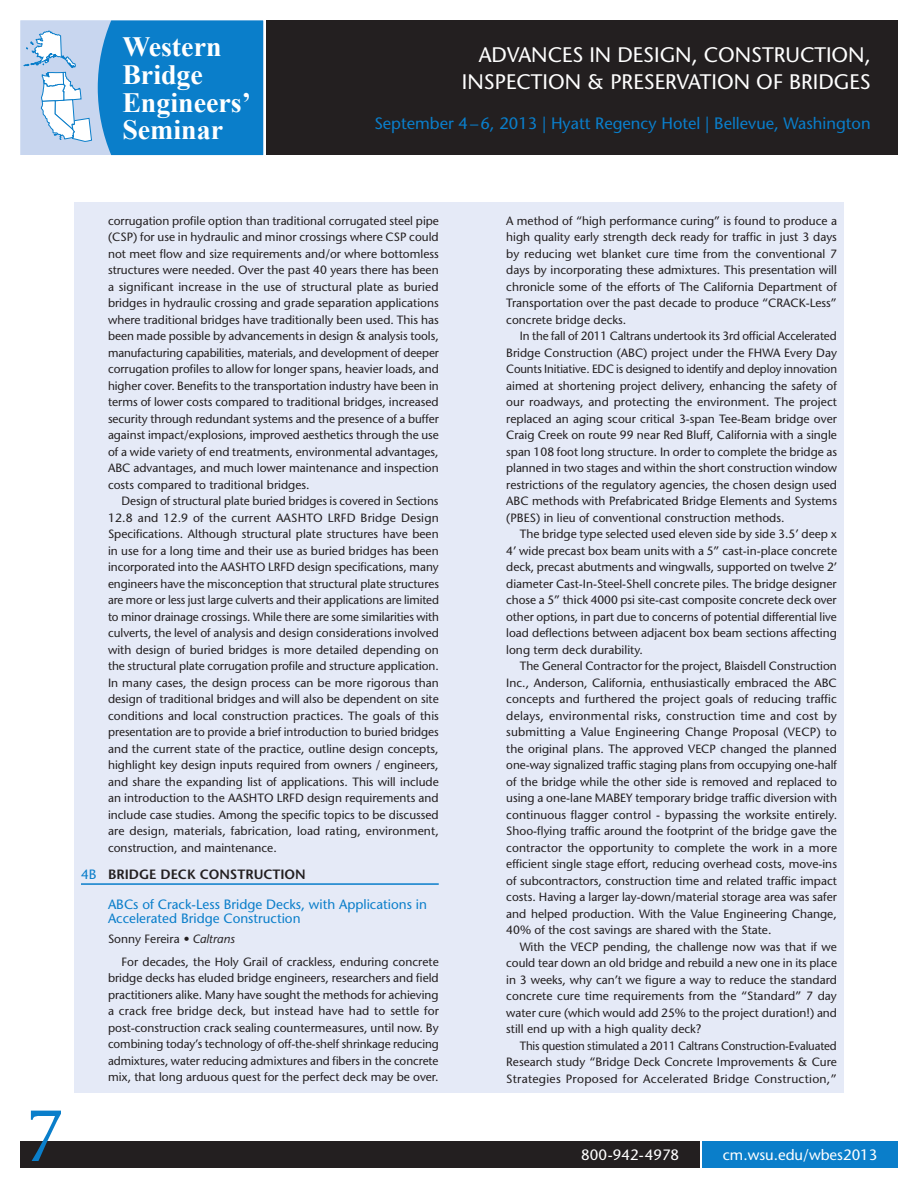
<style>
.page{position:relative;width:918px;height:1188px;background:#fff}
.page>*{position:absolute;margin:0;border:0;box-sizing:border-box;transform-origin:0 0}
.t1{font:500 72px "Stone Serif Std";color:#0a7eca}
.t2{font:700 27.9px/27.8px "Times New Roman";color:#fff}
.t3{font:500 21px/27px "Stone Sans Std";color:#fff;text-align:right}
.t4{font:500 16.5px "Stone Sans Std";color:#0a7eca}
.t5{font:500 15px "Stone Sans Std";color:#fff}
.t6{font:500 13.5px/13.5px "Stone Sans Std";color:#0a7eca}
.Track{font:600 13.5px "Stone Sans Std";color:#231f20}
.Abstract{font:500 12px/16.5px "Stone Sans Std";color:#231f20;text-align:justify}
.Abstract-2{font:500 12px/16.5px "Stone Sans Std";color:#231f20;text-align:justify;scale:.96 1}
.Presenter{font:500 12px "Stone Sans Std";color:#231f20}
.s1{font-weight:500;color:#0a7eca}
.s2{font-style:italic}
</style>
<div class="page">
<svg style="left:20px;top:20px;width:244px;height:136px;background:#4d9ed7"></svg>
<div style="left:266px;top:20px;width:632px;height:135px;background:#231f20"></div>
<div style="left:703px;top:1141px;width:195px;height:27px;background:#0a7eca"></div>
<div style="left:20px;top:1141px;width:680px;height:27px;background:#231f20"></div>
<div style="left:74px;top:202px;width:770px;height:892px;background:#e5eaf7"></div>
<hr style="left:81px;top:883px;width:358px;height:2px;background:#0a7eca">
<h2 class="t2" style="left:122px;top:32px;width:130px">Western<br>Bridge<br>Engineers’<br>Seminar</h2>
<h3 class="t3" style="left:462px;top:42px;width:410px">ADVANCES IN DESIGN, CONSTRUCTION,<br>INSPECTION &amp; PRESERVATION OF BRIDGES</h3>
<h3 class="t4" style="left:374px;top:113px;width:498px">September 4–6, 2013 | Hyatt Regency Hotel | Bellevue, Washington</h3>
<h1 class="t1" style="left:24px;top:1093px;width:43px">7</h1>
<p class="Abstract" style="left:108px;top:212px;width:333px">corrugation profile option than traditional corrugated steel pipe (CSP) for use in hydraulic and minor crossings where CSP could not meet flow and size requirements and/or where bottomless structures were needed. Over the past 40 years there has been a significant increase in the use of structural plate as buried bridges in hydraulic crossing and grade separation applications where traditional bridges have traditionally been used. This has been made possible by advancements in design &amp; analysis tools, manufacturing capabilities, materials, and development of deeper corrugation profiles to allow for longer spans, heavier loads, and higher cover. Benefits to the transportation industry have been in terms of lower costs compared to traditional bridges, increased security through redundant systems and the presence of a buffer against impact/explosions, improved aesthetics through the use of a wide variety of end treatments, environmental advantages, ABC advantages, and much lower maintenance and inspection costs compared to traditional bridges.</p>
<p class="Abstract" style="left:108px;top:493px;width:332px;text-indent:14px">Design of structural plate buried bridges is covered in Sections 12.8 and 12.9 of the current AASHTO LRFD Bridge Design Specifications. Although structural plate structures have been in use for a long time and their use as buried bridges has been incorporated into the AASHTO LRFD design specifications, many engineers have the misconception that structural plate structures are more or less just large culverts and their applications are limited to minor drainage crossings. While there are some similarities with culverts, the level of analysis and design considerations involved with design of buried bridges is more detailed depending on the structural plate corrugation profile and structure application.<br>In many cases, the design process can be more rigorous than design of traditional bridges and will also be dependent on site conditions and local construction practices. The goals of this presentation are to provide a brief introduction to buried bridges and the current state of the practice, outline design concepts, highlight key design inputs required from owners / engineers, and share the expanding list of applications. This will include an introduction to the AASHTO LRFD design requirements and include case studies. Among the specific topics to be discussed are design, materials, fabrication, load rating, environment, construction, and maintenance.</p>
<p class="Track" style="left:81px;top:866px;width:226px"><span class="s1">4B</span> BRIDGE DECK CONSTRUCTION</p>
<p class="t6" style="left:108px;top:898px;width:320px">ABCs of Crack-Less Bridge Decks, with Applications in<br>Accelerated Bridge Construction</p>
<p class="Presenter" style="left:108px;top:931px;width:128px">Sonny Fereira <span class="s2">• Caltrans</span></p>
<p class="Abstract" style="left:108px;top:953px;width:332px;text-indent:14px">For decades, the Holy Grail of crackless, enduring concrete bridge decks has eluded bridge engineers, researchers and field practitioners alike. Many have sought the methods for achieving a crack free bridge deck, but instead have had to settle for post-construction crack sealing countermeasures, until now. By combining today’s technology of off-the-shelf shrinkage reducing admixtures, water reducing admixtures and fibers in the concrete mix, that long arduous quest for the perfect deck may be over.</p>
<p class="Abstract" style="left:506px;top:212px;width:332px">A method of “high performance curing” is found to produce a high quality early strength deck ready for traffic in just 3 days by reducing wet blanket cure time from the conventional 7 days by incorporating these admixtures. This presentation will chronicle some of the efforts of The California Department of Transportation over the past decade to produce “CRACK-Less” concrete bridge decks.</p>
<p class="Abstract" style="left:506px;top:328px;width:332px;text-indent:14px">In the fall of 2011 Caltrans undertook its 3rd official Accelerated Bridge Construction (ABC) project under the FHWA Every Day Counts Initiative. EDC is designed to identify and deploy innovation aimed at shortening project delivery, enhancing the safety of our roadways, and protecting the environment. The project replaced an aging scour critical 3-span Tee-Beam bridge over Craig Creek on route 99 near Red Bluff, California with a single span 108 foot long structure. In order to complete the bridge as planned in two stages and within the short construction window restrictions of the regulatory agencies, the chosen design used ABC methods with Prefabricated Bridge Elements and Systems (PBES) in lieu of conventional construction methods.</p>
<p class="Abstract" style="left:506px;top:526px;width:332px;text-indent:14px">The bridge type selected used eleven side by side 3.5’ deep x 4’ wide precast box beam units with a 5” cast-in-place concrete deck, precast abutments and wingwalls, supported on twelve 2’ diameter Cast-In-Steel-Shell concrete piles. The bridge designer chose a 5” thick 4000 psi site-cast composite concrete deck over other options, in part due to concerns of potential differential live load deflections between adjacent box beam sections affecting long term deck durability.</p>
<p class="Abstract" style="left:506px;top:658px;width:332px;text-indent:14px">The General Contractor for the project, Blaisdell Construction Inc., Anderson, California, enthusiastically embraced the ABC concepts and furthered the project goals of reducing traffic delays, environmental risks, construction time and cost by submitting a Value Engineering Change Proposal (VECP) to the original plans. The approved VECP changed the planned one-way signalized traffic staging plans from occupying one-half of the bridge while the other side is removed and replaced to using a one-lane MABEY temporary bridge traffic diversion with continuous flagger control - bypassing the worksite entirely.<br>Shoo-flying traffic around the footprint of the bridge gave the contractor the opportunity to complete the work in a more efficient single stage effort, reducing overhead costs, move-ins of subcontractors, construction time and related traffic impact costs. Having a larger lay-down/material storage area was safer and helped production. With the Value Engineering Change, 40% of the cost savings are shared with the State.</p>
<p class="Abstract" style="left:506px;top:938px;width:332px;text-indent:14px">With the VECP pending, the challenge now was that if we could tear down an old bridge and rebuild a new one in its place in 3 weeks, why can’t we figure a way to reduce the standard concrete cure time requirements from the “Standard” 7 day water cure (which would add 25% to the project duration!) and still end up with a high quality deck?</p>
<p class="Abstract-2" style="left:506px;top:1037px;width:346px;text-indent:14px">This question stimulated a 2011 Caltrans Construction-Evaluated Research study “Bridge Deck Concrete Improvements &amp; Cure Strategies Proposed for Accelerated Bridge Construction,”</p>
<p class="t5" style="left:581px;top:1146px;width:99px">800-942-4978</p>
<p class="t5" style="left:723px;top:1146px;width:156px">cm.wsu.edu/wbes2013</p>
</div>
